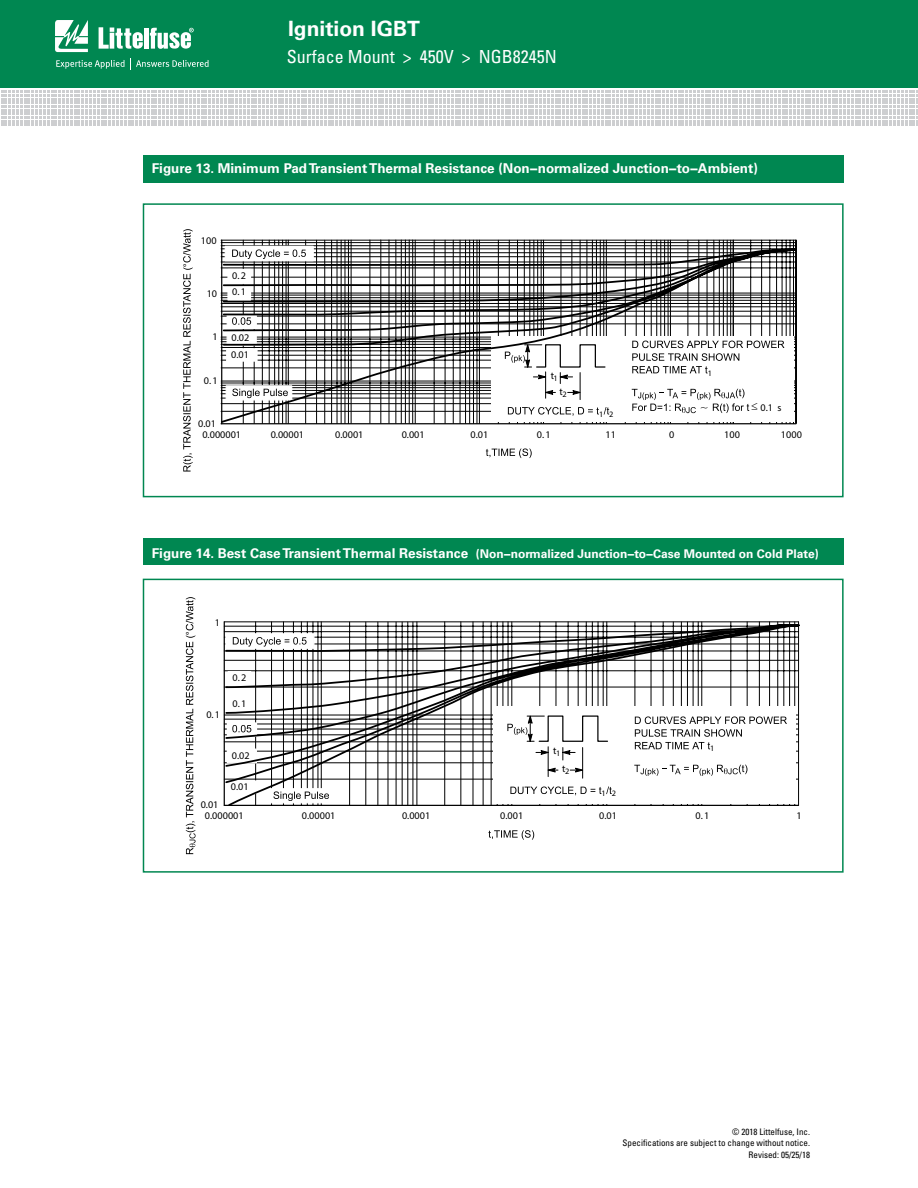
<style>
.page{position:relative;width:918px;height:1188px;background:#fff}
.page>*{position:absolute;margin:0;border:0;box-sizing:border-box;transform-origin:0 0}
.t1{font:700 21px "Univers LT Std";color:#fff}
.t2{font:condensed 18px "Univers LT Std";color:#fff}
.t3{font:700 13.5px "Univers LT Std";color:#fff}
.t4{font:700 12px "Univers LT Std";color:#fff}
.t5{font:10.2px/16.4px "Myriad Pro";color:#000}
.t6{font:condensed 9px/10.8px "Univers LT Std";color:#000;text-align:right}
.t7{font:8.25px "Myriad Pro";color:#000}
.s1{font-family:"Univers LT Std";font-weight:300;font-size:12px}
.s2{font-size:13.5px}
</style>
<div class="page">
<div style="left:0;top:0;width:918px;height:88px;background:#008751"></div>
<svg style="left:1px;top:91px;width:917px;height:35px"></svg>
<svg style="left:55px;top:20px;width:33px;height:32px"></svg>
<hr style="left:144px;top:28px;width:4px;height:21px;background:#fff">
<svg style="left:150px;top:28px;width:44px;height:21px"></svg>
<svg style="left:99px;top:27px;width:44px;height:22px"></svg>
<svg style="left:56px;top:58px;width:153px;height:11px"></svg>
<div style="left:143px;top:203px;width:701px;height:294px;border:2px solid #008751"></div>
<svg style="left:488px;top:830px;width:46px;height:10px"></svg>
<svg style="left:186px;top:597px;width:10px;height:257px"></svg>
<svg style="left:224px;top:622px;width:576px;height:184px"></svg>
<div style="left:143px;top:579px;width:701px;height:294px;border:2px solid #008751"></div>
<div style="left:143px;top:155px;width:701px;height:27px;background:#008751"></div>
<div style="left:143px;top:538px;width:701px;height:27px;background:#008751"></div>
<hr style="left:221px;top:240px;width:575px;height:1px;background:#000">
<hr style="left:221px;top:242px;width:575px;height:1px;background:#000">
<hr style="left:221px;top:245px;width:575px;height:1px;background:#000">
<hr style="left:796px;top:240px;width:1px;height:183px;background:#000">
<hr style="left:750px;top:240px;width:1px;height:184px;background:#000">
<hr style="left:761px;top:240px;width:1px;height:184px;background:#000">
<hr style="left:769px;top:240px;width:1px;height:184px;background:#000">
<hr style="left:776px;top:240px;width:1px;height:184px;background:#000">
<hr style="left:782px;top:240px;width:1px;height:184px;background:#000">
<hr style="left:786px;top:240px;width:1px;height:184px;background:#000">
<hr style="left:790px;top:240px;width:1px;height:184px;background:#000">
<hr style="left:793px;top:240px;width:1px;height:184px;background:#000">
<hr style="left:221px;top:240px;width:1px;height:184px;background:#000">
<hr style="left:243px;top:240px;width:1px;height:183px;background:#000">
<hr style="left:254px;top:240px;width:1px;height:183px;background:#000">
<hr style="left:262px;top:240px;width:1px;height:183px;background:#000">
<hr style="left:269px;top:240px;width:1px;height:183px;background:#000">
<hr style="left:274px;top:240px;width:1px;height:183px;background:#000">
<hr style="left:278px;top:240px;width:1px;height:183px;background:#000">
<hr style="left:282px;top:240px;width:1px;height:183px;background:#000">
<hr style="left:286px;top:240px;width:1px;height:183px;background:#000">
<hr style="left:288px;top:240px;width:1px;height:183px;background:#000">
<hr style="left:351px;top:240px;width:1px;height:183px;background:#000">
<hr style="left:305px;top:240px;width:1px;height:184px;background:#000">
<hr style="left:316px;top:240px;width:1px;height:184px;background:#000">
<hr style="left:324px;top:240px;width:1px;height:184px;background:#000">
<hr style="left:331px;top:240px;width:1px;height:184px;background:#000">
<hr style="left:337px;top:240px;width:1px;height:184px;background:#000">
<hr style="left:341px;top:240px;width:1px;height:184px;background:#000">
<hr style="left:345px;top:240px;width:1px;height:184px;background:#000">
<hr style="left:348px;top:240px;width:1px;height:184px;background:#000">
<hr style="left:415px;top:240px;width:1px;height:183px;background:#000">
<hr style="left:370px;top:240px;width:1px;height:183px;background:#000">
<hr style="left:381px;top:240px;width:1px;height:183px;background:#000">
<hr style="left:389px;top:240px;width:1px;height:183px;background:#000">
<hr style="left:396px;top:240px;width:1px;height:183px;background:#000">
<hr style="left:401px;top:240px;width:1px;height:183px;background:#000">
<hr style="left:405px;top:240px;width:1px;height:183px;background:#000">
<hr style="left:409px;top:240px;width:1px;height:183px;background:#000">
<hr style="left:412px;top:240px;width:1px;height:183px;background:#000">
<hr style="left:479px;top:240px;width:1px;height:183px;background:#000">
<hr style="left:434px;top:240px;width:1px;height:183px;background:#000">
<hr style="left:445px;top:240px;width:1px;height:183px;background:#000">
<hr style="left:453px;top:240px;width:1px;height:183px;background:#000">
<hr style="left:460px;top:240px;width:1px;height:183px;background:#000">
<hr style="left:465px;top:240px;width:1px;height:183px;background:#000">
<hr style="left:469px;top:240px;width:1px;height:183px;background:#000">
<hr style="left:473px;top:240px;width:1px;height:183px;background:#000">
<hr style="left:477px;top:240px;width:1px;height:183px;background:#000">
<hr style="left:543px;top:240px;width:1px;height:183px;background:#000">
<hr style="left:498px;top:240px;width:1px;height:184px;background:#000">
<hr style="left:509px;top:240px;width:1px;height:184px;background:#000">
<hr style="left:517px;top:240px;width:1px;height:184px;background:#000">
<hr style="left:524px;top:240px;width:1px;height:184px;background:#000">
<hr style="left:530px;top:240px;width:1px;height:184px;background:#000">
<hr style="left:534px;top:240px;width:1px;height:184px;background:#000">
<hr style="left:537px;top:240px;width:1px;height:184px;background:#000">
<hr style="left:541px;top:240px;width:1px;height:184px;background:#000">
<hr style="left:561px;top:240px;width:1px;height:184px;background:#000">
<hr style="left:572px;top:240px;width:1px;height:184px;background:#000">
<hr style="left:580px;top:240px;width:1px;height:184px;background:#000">
<hr style="left:587px;top:240px;width:1px;height:184px;background:#000">
<hr style="left:592px;top:240px;width:1px;height:184px;background:#000">
<hr style="left:596px;top:240px;width:1px;height:184px;background:#000">
<hr style="left:600px;top:240px;width:1px;height:184px;background:#000">
<hr style="left:603px;top:240px;width:1px;height:184px;background:#000">
<svg style="left:486px;top:448px;width:46px;height:10px"></svg>
<svg style="left:183px;top:229px;width:10px;height:243px"></svg>
<hr style="left:606px;top:240px;width:1px;height:183px;background:#000">
<hr style="left:670px;top:240px;width:1px;height:183px;background:#000">
<hr style="left:625px;top:240px;width:1px;height:184px;background:#000">
<hr style="left:636px;top:240px;width:1px;height:184px;background:#000">
<hr style="left:644px;top:240px;width:1px;height:184px;background:#000">
<hr style="left:651px;top:240px;width:1px;height:184px;background:#000">
<hr style="left:656px;top:240px;width:1px;height:184px;background:#000">
<hr style="left:660px;top:240px;width:1px;height:184px;background:#000">
<hr style="left:664px;top:240px;width:1px;height:184px;background:#000">
<hr style="left:668px;top:240px;width:1px;height:184px;background:#000">
<hr style="left:733px;top:240px;width:1px;height:183px;background:#000">
<hr style="left:688px;top:240px;width:1px;height:184px;background:#000">
<hr style="left:699px;top:240px;width:1px;height:184px;background:#000">
<hr style="left:707px;top:240px;width:1px;height:184px;background:#000">
<hr style="left:714px;top:240px;width:1px;height:184px;background:#000">
<hr style="left:719px;top:240px;width:1px;height:184px;background:#000">
<hr style="left:723px;top:240px;width:1px;height:184px;background:#000">
<hr style="left:727px;top:240px;width:1px;height:184px;background:#000">
<hr style="left:730px;top:240px;width:1px;height:184px;background:#000">
<div style="left:225px;top:246px;width:89px;height:15px;background:#fff"></div>
<svg style="left:220px;top:248px;width:577px;height:176px"></svg>
<div style="left:751px;top:401px;width:9px;height:14px;background:#fff"></div>
<svg style="left:632px;top:389px;width:124px;height:24px"></svg>
<h1 class="t1" style="left:288px;top:20px;width:133px">Ignition IGBT</h1>
<h2 class="t2" style="left:287px;top:46px;width:271px">Surface Mount &gt; 450V &gt; NGB8245N</h2>
<h3 class="t3" style="left:152px;top:163px;width:608px">Figure 13. Minimum Pad Transient Thermal Resistance (Non−normalized Junction−to−Ambient)</h3>
<p class="t5" style="left:179px;top:267px;width:5px;rotate:-90deg">°</p>
<p class="t5" style="left:201px;top:233px;width:17px">100</p>
<p class="t5" style="left:207px;top:286px;width:12px">10</p>
<p class="t5" style="left:212px;top:329px;width:7px">1</p>
<p class="t5" style="left:204px;top:373px;width:15px">0.1</p>
<p class="t5" style="left:198px;top:416px;width:19px">0.01</p>
<p class="t5" style="left:232px;top:268px;width:15px">0.2<br>0.1</p>
<p class="t5" style="left:231px;top:330px;width:20px;line-height:17px">0.02<br>0.01</p>
<p class="t5" style="left:551px;top:368px;width:9px">t<sub>1</sub></p>
<p class="t5" style="left:560px;top:384px;width:9px">t<sub>2</sub></p>
<p class="t5" style="left:471px;top:427px;width:19px">0.01</p>
<p class="t5" style="left:202px;top:427px;width:40px">0.000001</p>
<p class="t5" style="left:402px;top:427px;width:25px">0.001</p>
<p class="t5" style="left:335px;top:427px;width:30px">0.0001</p>
<p class="t5" style="left:537px;top:427px;width:15px">0.1</p>
<p class="t5" style="left:271px;top:427px;width:35px">0.00001</p>
<p class="t7" style="left:599px;top:411px;width:16px">1 2</p>
<p class="t7" style="left:708px;top:370px;width:6px">1</p>
<p class="t5" style="left:751px;top:400px;width:32px"><span class="s1">≤</span> 0.1 s</p>
<p class="t5" style="left:606px;top:427px;width:12px">11</p>
<p class="t5" style="left:669px;top:427px;width:7px">0</p>
<p class="t5" style="left:724px;top:427px;width:17px">100</p>
<p class="t5" style="left:781px;top:427px;width:22px">1000</p>
<p class="t4" style="left:152px;top:549px;width:668px"><span class="s2">Figure 14. Best Case Transient Thermal Resistance</span> (Non−normalized Junction−to−Case Mounted on Cold Plate)</p>
<p class="t5" style="left:182px;top:635px;width:5px;rotate:-90deg">°</p>
<p class="t5" style="left:215px;top:615px;width:7px">1</p>
<p class="t5" style="left:206px;top:707px;width:15px">0.1</p>
<p class="t5" style="left:233px;top:670px;width:15px">0.2</p>
<p class="t5" style="left:233px;top:696px;width:15px">0.1</p>
<p class="t5" style="left:201px;top:797px;width:19px">0.01</p>
<p class="t5" style="left:232px;top:748px;width:19px">0.02</p>
<p class="t5" style="left:231px;top:779px;width:19px">0.01</p>
<p class="t5" style="left:553px;top:743px;width:9px">t<sub>1</sub></p>
<p class="t5" style="left:562px;top:761px;width:9px">t<sub>2</sub></p>
<p class="t7" style="left:602px;top:790px;width:16px">1 2</p>
<p class="t7" style="left:710px;top:746px;width:6px">1</p>
<p class="t5" style="left:302px;top:808px;width:35px">0.00001</p>
<p class="t5" style="left:205px;top:808px;width:40px">0.000001</p>
<p class="t5" style="left:500px;top:808px;width:25px">0.001</p>
<p class="t5" style="left:402px;top:808px;width:30px">0.0001</p>
<p class="t5" style="left:696px;top:808px;width:15px">0.1</p>
<p class="t5" style="left:599px;top:808px;width:19px">0.01</p>
<p class="t5" style="left:797px;top:808px;width:7px">1</p>
<p class="t6" style="left:623px;top:1127px;width:189px">© 2018 Littelfuse, Inc.<br>Specifications are subject to change without notice.</p>
<p class="t6" style="left:749px;top:1150px;width:63px">Revised: 05/25/18</p>
</div>
